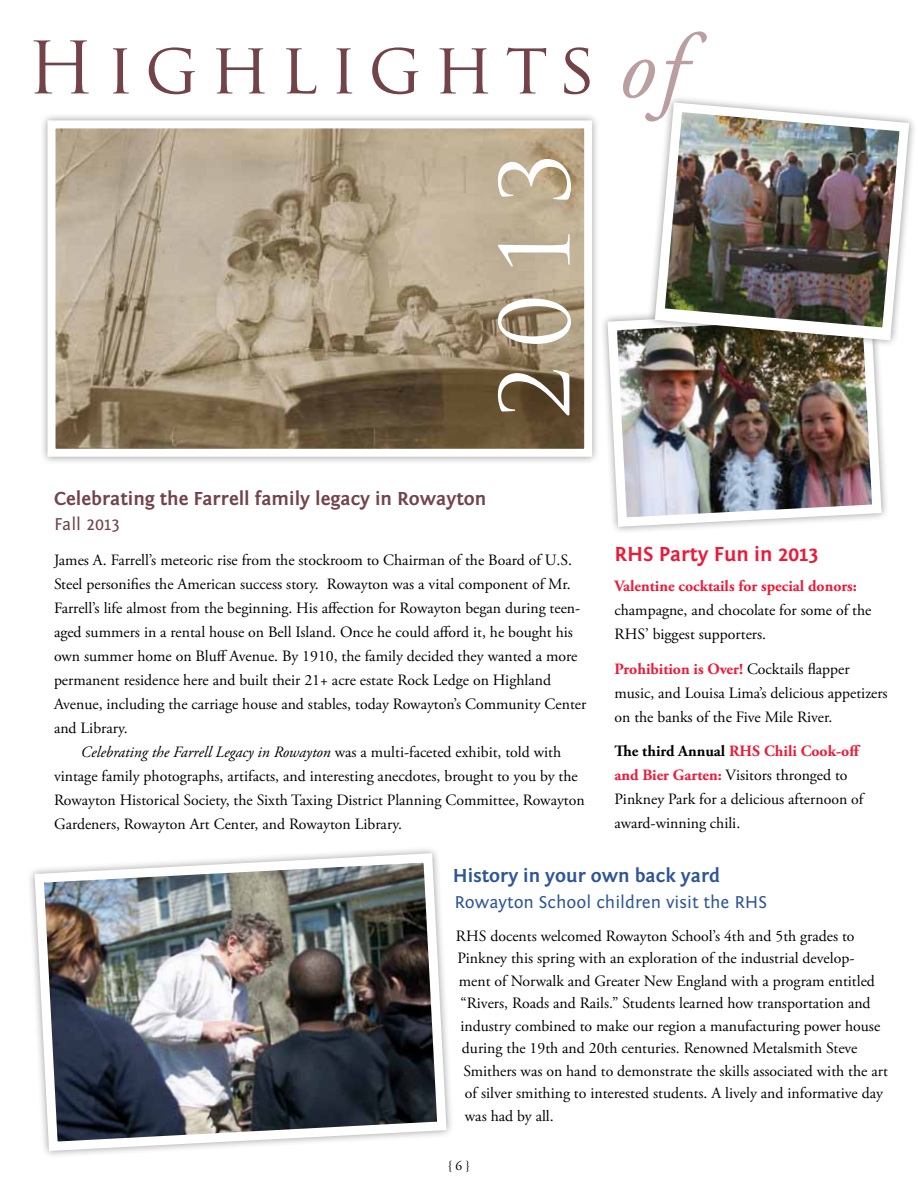
<style>
.page{position:relative;width:918px;height:1188px;background:#fff}
.page>*{position:absolute;margin:0;border:0;box-sizing:border-box;transform-origin:0 0}
.t1{font:93.15px "Trajan Pro";color:#fff}
.t2{font:70.35px "Trajan Pro";letter-spacing:.17em;color:#73434a}
.t3{font:700 21px "Fontin Sans";color:#ed1a38}
.t4{font:700 19.5px "Fontin Sans";color:#73434a}
.t5{font:700 19.5px "Fontin Sans";color:#2e5598}
.t6{font:18px "Fontin Sans";color:#2e5598}
.t7{font:18px "Fontin Sans";color:#73434a}
.t8{font:15.75px/24px "Adobe Garamond Pro";color:#000}
.t9{font:italic 15.75px "Adobe Garamond Pro";color:#000}
.t10{font:700 15.75px "Adobe Garamond Pro";color:#ed1a38}
.t11{font:13.5px "Adobe Garamond Pro";color:#000}
.s1{font-family:"Adobe Garamond Pro";font-style:italic;font-size:91.5px;color:#b99fa0}
.s2{font-style:normal}
.s3{font-weight:700;color:#ed1a38}
.s4{font-weight:700}
</style>
<div class="page">
<img style="left:30px;top:849px;width:421px;height:306px">
<div style="left:39px;top:112px;width:561px;height:353px;background:#000;opacity:.4"></div>
<img style="left:57px;top:129px;width:526px;height:319px">
<div style="left:48px;top:120px;width:544px;height:337px;border:8px solid #fff"></div>
<img style="left:603px;top:314px;width:283px;height:218px">
<div style="left:647px;top:95px;width:270px;height:253px;background:#000;opacity:.4"></div>
<img style="left:650px;top:98px;width:264px;height:247px">
<h2 class="t2" style="left:27px;top:23px;width:658px">Highlights <span class="s1">of</span></h2>
<h1 class="t1" style="left:476px;top:419px;width:268px;rotate:-90deg">2013</h1>
<p class="t4" style="left:54px;top:487px;width:434px">Celebrating the Farrell family legacy in Rowayton</p>
<p class="t7" style="left:54px;top:514px;width:68px">Fall 2013</p>
<p class="t8" style="left:54px;top:548px;width:520px">James A. Farrell’s meteoric rise from the stockroom to Chairman of the Board of U.S.</p>
<p class="t8" style="left:54px;top:572px;width:518px">Steel personifies the American success story. Rowayton was a vital component of Mr.</p>
<p class="t8" style="left:54px;top:596px;width:528px">Farrell’s life almost from the beginning. His affection for Rowayton began during teen-</p>
<p class="t8" style="left:54px;top:620px;width:520px">aged summers in a rental house on Bell Island. Once he could afford it, he bought his</p>
<p class="t8" style="left:54px;top:644px;width:525px">own summer home on Bluff Avenue. By 1910, the family decided they wanted a more</p>
<p class="t8" style="left:54px;top:668px;width:499px">permanent residence here and built their 21+ acre estate Rock Ledge on Highland</p>
<p class="t8" style="left:54px;top:692px;width:534px">Avenue, including the carriage house and stables, today Rowayton’s Community Center</p>
<p class="t8" style="left:54px;top:716px;width:75px">and Library.</p>
<p class="t9" style="left:81px;top:742px;width:482px">Celebrating the Farrell Legacy in Rowayton <span class="s2">was a multi-faceted exhibit, told with</span></p>
<p class="t8" style="left:54px;top:764px;width:525px">vintage family photographs, artifacts, and interesting anecdotes, brought to you by the</p>
<p class="t8" style="left:54px;top:788px;width:532px">Rowayton Historical Society, the Sixth Taxing District Planning Committee, Rowayton</p>
<p class="t8" style="left:54px;top:812px;width:350px">Gardeners, Rowayton Art Center, and Rowayton Library.</p>
<h3 class="t3" style="left:615px;top:542px;width:206px">RHS Party Fun in 2013</h3>
<p class="t10" style="left:615px;top:577px;width:244px">Valentine cocktails for special donors:</p>
<p class="t8" style="left:615px;top:599px;width:258px">champagne, and chocolate for some of the<br>RHS’ biggest supporters.</p>
<p class="t8" style="left:615px;top:658px;width:275px"><span class="s3">Prohibition is Over!</span> Cocktails flapper music, and Louisa Lima’s delicious appetizers on the banks of the Five Mile River.</p>
<p class="t8" style="left:615px;top:740px;width:250px"><span class="s4">The third Annual</span> <span class="s3">RHS Chili Cook-off and Bier Garten:</span> Visitors thronged to Pinkney Park for a delicious afternoon of award-winning chili.</p>
<p class="t5" style="left:453px;top:865px;width:269px">H istory in your own back yard</p>
<p class="t6" style="left:454px;top:892px;width:314px">Rowayton School children visit the RHS</p>
<p class="t8" style="left:456px;top:924px;width:400px">RHS docents welcomed Rowayton School’s 4th and 5th grades to</p>
<p class="t8" style="left:457px;top:947px;width:398px">Pinkney this spring with an exploration of the industrial develop-</p>
<p class="t8" style="left:459px;top:969px;width:418px">ment of Norwalk and Greater New England with a program entitled</p>
<p class="t8" style="left:460px;top:992px;width:412px">“Rivers, Roads and Rails.” Students learned how transportation and</p>
<p class="t8" style="left:460px;top:1014px;width:421px">industry combined to make our region a manufacturing power house</p>
<p class="t8" style="left:462px;top:1037px;width:397px">during the 19th and 20th centuries. Renowned Metalsmith Steve</p>
<p class="t8" style="left:463px;top:1059px;width:426px">Smithers was on hand to demonstrate the skills associated with the art</p>
<p class="t8" style="left:465px;top:1082px;width:420px">of silver smithing to interested students. A lively and informative day</p>
<p class="t8" style="left:465px;top:1104px;width:90px">was had by all.</p>
<p class="t11" style="left:448px;top:1158px;width:24px">{ 6 }</p>
</div>
